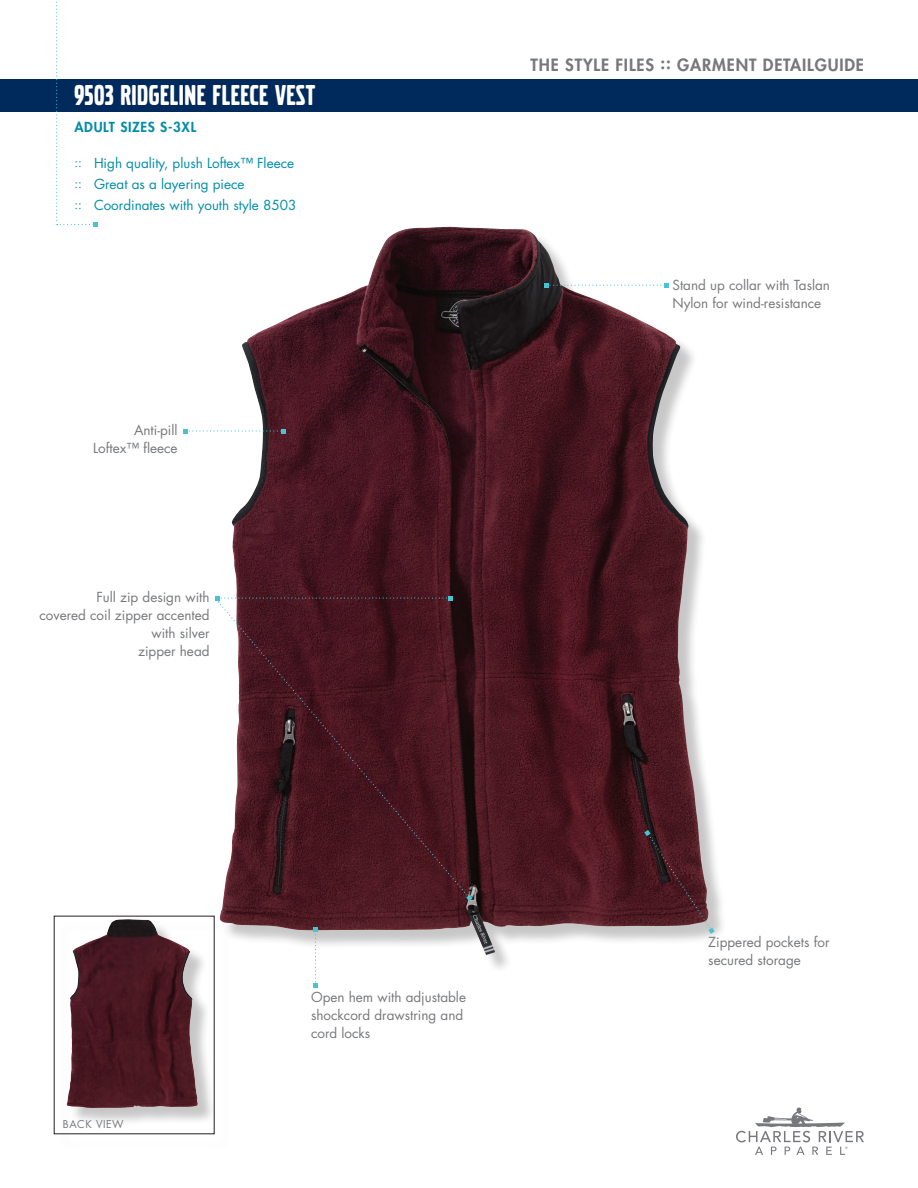
<style>
.page{position:relative;width:918px;height:1188px;background:#fff}
.page>*{position:absolute;margin:0;border:0;box-sizing:border-box;transform-origin:0 0}
.product_name{font:30px "Volvo Broad";letter-spacing:.02em;color:#fff}
.product_name-black{font:800 16.5px "Futura Std";letter-spacing:.05em;color:#76787b}
.Feature_Bullet_Point{font:13.5px/18px "Futura Std";color:#76787b}
.top_bullets{font:13.5px "Futura Std";color:#008da8}
.product_name-black-2{font:800 13.5px "Futura Std";letter-spacing:.05em;color:#008da8}
.Feature_Bullet_Point-2{font:10.5px "Futura Std";letter-spacing:.05em;color:#76787b}
.s1{font-size:12px}
</style>
<div class="page">
<img style="left:220px;top:228px;width:488px;height:727px">
<div style="left:0;top:79px;width:918px;height:33px;background:#00295c"></div>
<svg style="left:56px;top:1px;width:41px;height:226px"></svg>
<svg style="left:544px;top:283px;width:125px;height:4px"></svg>
<svg style="left:184px;top:429px;width:102px;height:4px"></svg>
<svg style="left:313px;top:928px;width:5px;height:60px"></svg>
<svg style="left:644px;top:830px;width:71px;height:104px;background:#69464c"></svg>
<div style="left:56px;top:918px;width:177px;height:235px;background:#231f20;opacity:.25"></div>
<img style="left:67px;top:920px;width:131px;height:188px">
<svg style="left:220px;top:603px;width:250px;height:295px;background:#52262e"></svg>
<svg style="left:216px;top:596px;width:237px;height:6px"></svg>
<svg style="left:466px;top:895px;width:7px;height:6px"></svg>
<svg style="left:736px;top:1107px;width:128px;height:48px"></svg>
<p class="product_name" style="left:75px;top:77px;width:242px">9503 RIDGELINE FLEECE VEST</p>
<p class="product_name-black-2" style="left:75px;top:118px;width:123px">ADULT SIZES S-3XL</p>
<p class="top_bullets" style="left:75px;top:155px;width:221px"><span class="s1">::</span> High quality, plush Loftex™ Fleece</p>
<p class="top_bullets" style="left:75px;top:176px;width:172px"><span class="s1">::</span> Great as a layering piece</p>
<p class="top_bullets" style="left:75px;top:197px;width:223px"><span class="s1">::</span> Coordinates with youth style 8503</p>
<p class="Feature_Bullet_Point" style="left:93px;top:421px;width:86px;text-align:right">Anti-pill<br>Loftex™ fleece</p>
<p class="Feature_Bullet_Point" style="left:39px;top:588px;width:172px;text-align:right">Full zip design with<br>covered coil zipper accented with silver<br>zipper head</p>
<p class="product_name-black" style="left:531px;top:54px;width:335px">THE STYLE FILES :: GARMENT DETAILGUIDE</p>
<p class="Feature_Bullet_Point" style="left:672px;top:276px;width:159px">Stand up collar with Taslan<br>Nylon for wind-resistance</p>
<p class="Feature_Bullet_Point-2" style="left:63px;top:1118px;width:62px">BACK VIEW</p>
<p class="Feature_Bullet_Point" style="left:311px;top:988px;width:157px">Open hem with adjustable shockcord drawstring and cord locks</p>
<p class="Feature_Bullet_Point" style="left:708px;top:933px;width:123px">Zippered pockets for secured storage</p>
</div>
